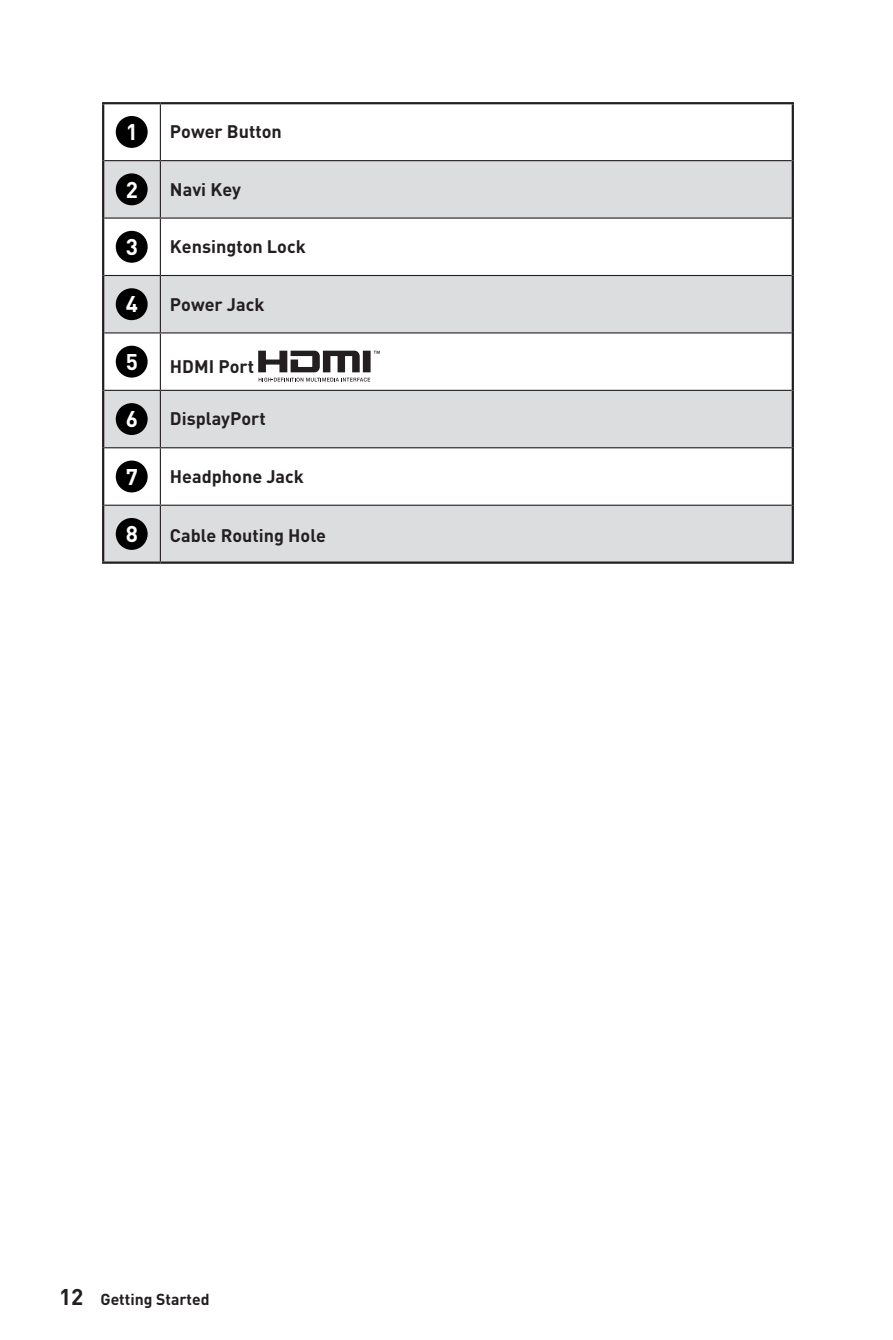
<style>
.page{position:relative;width:893px;height:1340px;background:#fff}
.page>*{position:absolute;margin:0;border:0;box-sizing:border-box;transform-origin:0 0}
.t1{font:700 22.5px "MSI Din Pro Noto CJK";color:#fff}
.t2{font:700 18px "MSI Din Pro Noto CJK";color:#231f20}
.t3{font:700 15.75px "MSI Din Pro Noto CJK";color:#231f20}
.s1{font-size:22.5px}
</style>
<div class="page">
<svg style="left:104px;top:161px;width:688px;height:400px;fill:#dcdddf"></svg>
<hr style="left:102px;top:102px;width:58px;height:2px;background:#231f20">
<hr style="left:102px;top:104px;width:2px;height:57px;background:#231f20">
<hr style="left:160px;top:102px;width:634px;height:2px;background:#231f20">
<hr style="left:792px;top:104px;width:2px;height:57px;background:#231f20">
<hr style="left:102px;top:161px;width:2px;height:57px;background:#231f20">
<hr style="left:792px;top:161px;width:2px;height:57px;background:#231f20">
<hr style="left:102px;top:218px;width:2px;height:57px;background:#231f20">
<hr style="left:792px;top:218px;width:2px;height:57px;background:#231f20">
<hr style="left:102px;top:275px;width:2px;height:58px;background:#231f20">
<hr style="left:792px;top:275px;width:2px;height:58px;background:#231f20">
<hr style="left:102px;top:333px;width:2px;height:57px;background:#231f20">
<hr style="left:792px;top:333px;width:2px;height:57px;background:#231f20">
<hr style="left:102px;top:390px;width:2px;height:58px;background:#231f20">
<hr style="left:792px;top:390px;width:2px;height:58px;background:#231f20">
<hr style="left:102px;top:448px;width:2px;height:57px;background:#231f20">
<hr style="left:792px;top:448px;width:2px;height:57px;background:#231f20">
<hr style="left:102px;top:505px;width:2px;height:56px;background:#231f20">
<hr style="left:792px;top:505px;width:2px;height:56px;background:#231f20">
<hr style="left:102px;top:561px;width:58px;height:3px;background:#231f20">
<hr style="left:160px;top:561px;width:634px;height:3px;background:#231f20">
<hr style="left:160px;top:104px;width:1px;height:56px;background:#231f20">
<hr style="left:104px;top:160px;width:56px;height:1px;background:#231f20">
<hr style="left:160px;top:160px;width:632px;height:1px;background:#231f20">
<hr style="left:160px;top:161px;width:1px;height:56px;background:#231f20">
<hr style="left:104px;top:217px;width:56px;height:2px;background:#231f20">
<hr style="left:160px;top:217px;width:632px;height:2px;background:#231f20">
<hr style="left:160px;top:219px;width:1px;height:56px;background:#231f20">
<hr style="left:104px;top:275px;width:56px;height:1px;background:#231f20">
<hr style="left:160px;top:275px;width:632px;height:1px;background:#231f20">
<hr style="left:160px;top:276px;width:1px;height:56px;background:#231f20">
<hr style="left:104px;top:332px;width:56px;height:1px;background:#231f20">
<hr style="left:160px;top:332px;width:632px;height:1px;background:#231f20">
<hr style="left:160px;top:333px;width:1px;height:57px;background:#231f20">
<hr style="left:104px;top:390px;width:56px;height:1px;background:#231f20">
<hr style="left:160px;top:390px;width:632px;height:1px;background:#231f20">
<hr style="left:160px;top:391px;width:1px;height:56px;background:#231f20">
<hr style="left:104px;top:447px;width:56px;height:1px;background:#231f20">
<hr style="left:160px;top:447px;width:632px;height:1px;background:#231f20">
<hr style="left:160px;top:448px;width:1px;height:56px;background:#231f20">
<hr style="left:104px;top:504px;width:56px;height:2px;background:#231f20">
<hr style="left:160px;top:504px;width:632px;height:2px;background:#231f20">
<hr style="left:160px;top:506px;width:1px;height:55px;background:#231f20">
<div style="left:117px;top:118px;width:29px;height:28px;background:#000;border-radius:50%"></div>
<div style="left:116px;top:116px;width:32px;height:32px;border:3px solid #000;border-radius:50%"></div>
<div style="left:117px;top:175px;width:29px;height:29px;background:#000;border-radius:50%"></div>
<div style="left:116px;top:173px;width:32px;height:32px;border:3px solid #000;border-radius:50%"></div>
<div style="left:117px;top:232px;width:29px;height:29px;background:#000;border-radius:50%"></div>
<div style="left:116px;top:231px;width:32px;height:32px;border:3px solid #000;border-radius:50%"></div>
<div style="left:117px;top:290px;width:29px;height:28px;background:#000;border-radius:50%"></div>
<div style="left:116px;top:288px;width:32px;height:32px;border:3px solid #000;border-radius:50%"></div>
<div style="left:117px;top:347px;width:29px;height:29px;background:#000;border-radius:50%"></div>
<div style="left:116px;top:346px;width:32px;height:31px;border:3px solid #000;border-radius:50%"></div>
<svg style="left:258px;top:351px;width:122px;height:30px"></svg>
<div style="left:117px;top:405px;width:29px;height:28px;background:#000;border-radius:50%"></div>
<div style="left:116px;top:403px;width:32px;height:32px;border:3px solid #000;border-radius:50%"></div>
<div style="left:117px;top:462px;width:29px;height:29px;background:#000;border-radius:50%"></div>
<div style="left:116px;top:460px;width:32px;height:32px;border:3px solid #000;border-radius:50%"></div>
<div style="left:117px;top:519px;width:29px;height:29px;background:#000;border-radius:50%"></div>
<div style="left:116px;top:518px;width:32px;height:32px;border:3px solid #000;border-radius:50%"></div>
<p class="t1" style="left:126px;top:119px;width:14px">1</p>
<p class="t2" style="left:170px;top:122px;width:113px">Power Button</p>
<p class="t1" style="left:126px;top:176px;width:14px">2</p>
<p class="t2" style="left:170px;top:179px;width:73px">Navi Key</p>
<p class="t1" style="left:126px;top:234px;width:14px">3</p>
<p class="t2" style="left:170px;top:236px;width:137px">Kensington Lock</p>
<p class="t1" style="left:126px;top:291px;width:14px">4</p>
<p class="t2" style="left:170px;top:294px;width:96px">Power Jack</p>
<p class="t1" style="left:126px;top:349px;width:14px">5</p>
<p class="t2" style="left:170px;top:356px;width:86px">HDMI Port</p>
<p class="t1" style="left:126px;top:406px;width:14px">6</p>
<p class="t2" style="left:170px;top:409px;width:97px">DisplayPort</p>
<p class="t1" style="left:126px;top:463px;width:14px">7</p>
<p class="t2" style="left:170px;top:466px;width:135px">Headphone Jack</p>
<p class="t1" style="left:126px;top:521px;width:14px">8</p>
<p class="t2" style="left:170px;top:525px;width:158px">Cable Routing Hole</p>
<p class="t3" style="left:59px;top:1289px;width:152px"><span class="s1">12</span> Getting Started</p>
</div>
